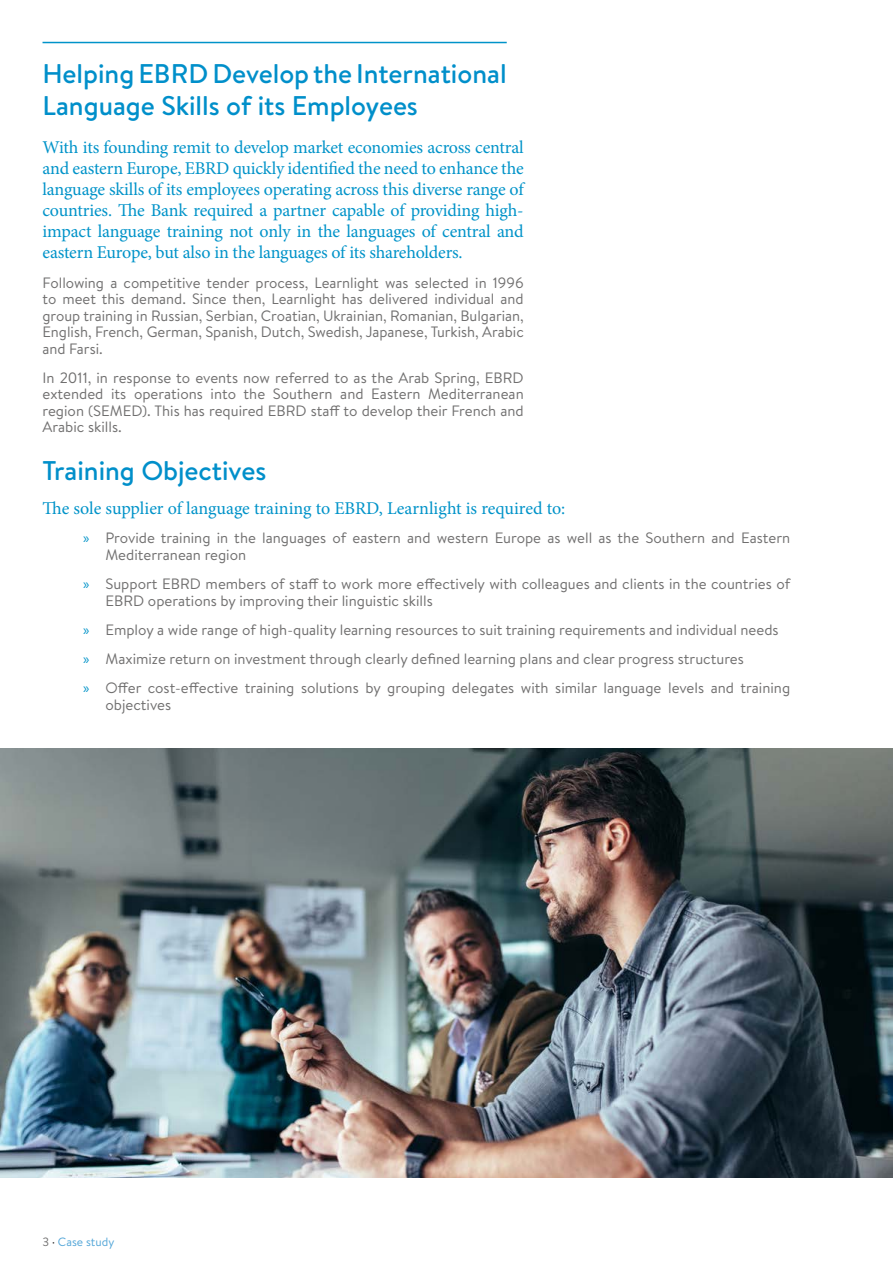
<style>
.page{position:relative;width:893px;height:1263px;background:#fff}
.page>*{position:absolute;margin:0;border:0;box-sizing:border-box;transform-origin:0 0}
.t1{font:500 27px/32.4px "Brandon Text";color:#008fca}
.t2{font:18px/21px "Minion Pro";letter-spacing:-.01em;color:#0093c9;text-align:justify}
.t3{font:15px/16.5px "Brandon Text";color:#706f6f}
.t4{font:12px "Brandon Text";color:#53a6d8}
.s1{font-family:"Myriad Pro";color:#0093c9}
.s2{color:#706f6f}
.s3{color:#000}
</style>
<div class="page">
<hr style="left:43px;top:42px;width:464px;height:1px;background:#0093c9">
<img style="left:0;top:748px;width:893px;height:430px">
<h1 class="t1" style="left:43px;top:60px;width:466px">Helping EBRD Develop the International<br>Language Skills of its Employees</h1>
<p class="t2" style="left:43px;top:139px;width:483px">With its founding remit to develop market economies across central and eastern Europe, EBRD quickly identified the need to enhance the language skills of its employees operating across this diverse range of countries. The Bank required a partner capable of providing high&shy;impact language training not only in the languages of central and eastern Europe, but also in the languages of its shareholders.</p>
<p class="t3" style="left:43px;top:276px;width:483px;text-align:justify">Following a competitive tender process, Learnlight was selected in 1996 to meet this demand. Since then, Learnlight has delivered individual and group training in Russian, Serbian, Croatian, Ukrainian, Romanian, Bulgarian, English, French, German, Spanish, Dutch, Swedish, Japanese, Turkish, Arabic and Farsi.</p>
<p class="t3" style="left:43px;top:371px;width:483px;text-align:justify">In 2011, in response to events now referred to as the Arab Spring, EBRD extended its operations into the Southern and Eastern Mediterranean region (SEMED). This has required EBRD staff to develop their French and Arabic skills.</p>
<h1 class="t1" style="left:43px;top:458px;width:225px">Training Objectives</h1>
<p class="t2" style="left:43px;top:499px;width:524px">The sole supplier of language training to EBRD, Learnlight is required to:</p>
<p class="t3" style="left:106px;top:531px;width:686px;text-indent:-23px"><span class="s1">»</span> Provide training in the languages of eastern and western Europe as well as the Southern and Eastern<br>Mediterranean region</p>
<p class="t3" style="left:106px;top:577px;width:686px;text-indent:-23px"><span class="s1">»</span> Support EBRD members of staff to work more effectively with colleagues and clients in the countries of<br>EBRD operations by improving their linguistic skills</p>
<p class="t3" style="left:83px;top:617px;width:709px;line-height:29.2px"><span class="s1">»</span> Employ a wide range of high-quality learning resources to suit training requirements and individual needs<br><span class="s1">»</span> Maximize return on investment through clearly defined learning plans and clear progress structures<br><span class="s1">»</span> Offer cost-effective training solutions by grouping delegates with similar language levels and training</p>
<p class="t3" style="left:106px;top:698px;width:67px">objectives</p>
<p class="t4" style="left:43px;top:1237px;width:73px"><span class="s2">3</span> <span class="s3">·</span> Case study</p>
</div>
